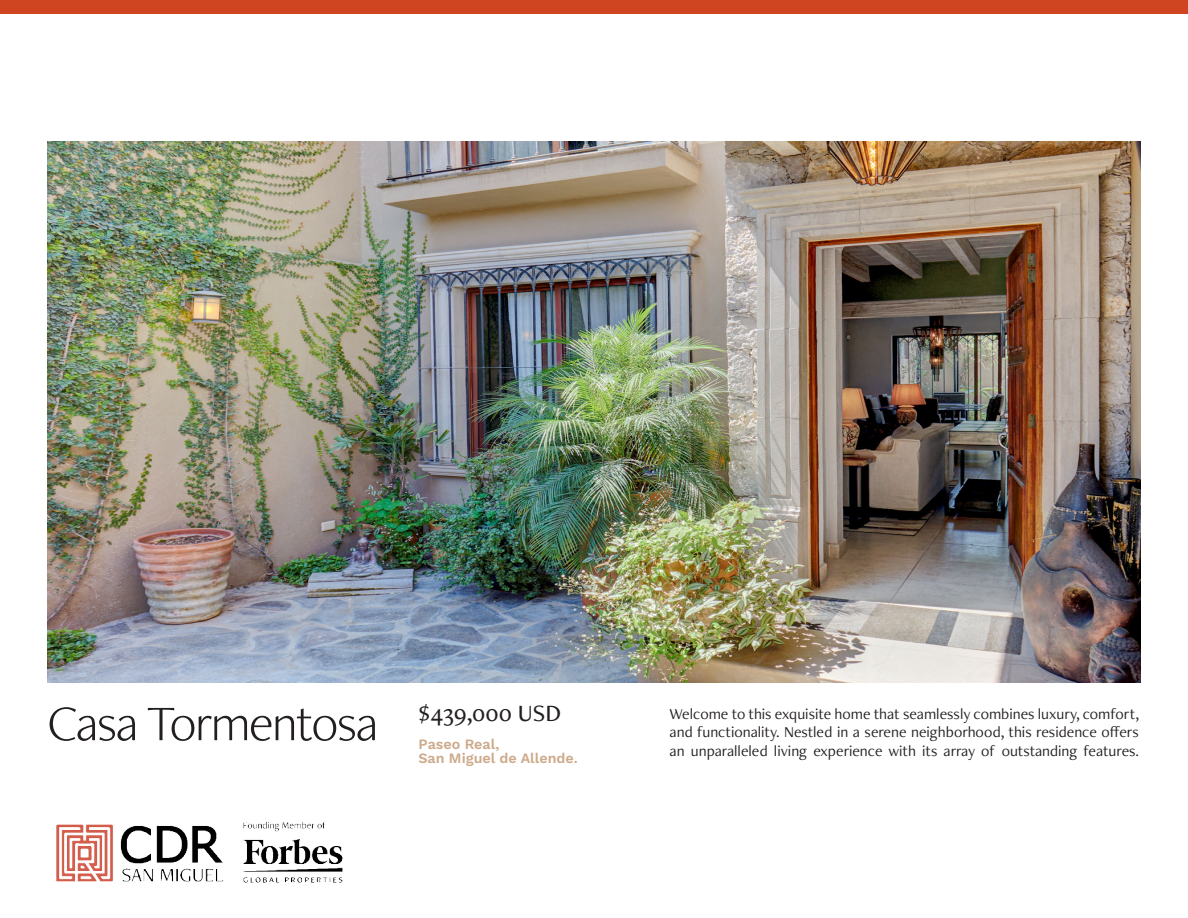
<style>
.page{position:relative;width:1188px;height:918px;background:#fff}
.page>*{position:absolute;margin:0;border:0;box-sizing:border-box;transform-origin:0 0}
.t1{font:300 51.6px "Freight Neo Pro";letter-spacing:-.03em;color:#231f20}
.t2{font:15.75px/18.9px "Freight Neo Pro";color:#231f20;text-align:justify}
.t3{font:600 14.25px/13.5px "Work Sans";color:#cdaa8b}
</style>
<div class="page">
<img style="left:47px;top:141px;width:1094px;height:542px">
<div style="left:0;top:0;width:1188px;height:13px;background:#cf4521"></div>
<img style="left:56px;top:821px;width:287px;height:62px">
<h1 class="t1" style="left:47px;top:692px;width:515px">Casa Tormentosa <sup>$439,000</sup> <sup>USD</sup></h1>
<p class="t3" style="left:418px;top:739px;width:161px">Paseo Real,<br>San Miguel de Allende.</p>
<p class="t2" style="left:670px;top:706px;width:471px">Welcome to this exquisite home that seamlessly combines luxury, comfort, and functionality. Nestled in a serene neighborhood, this residence offers an unparalleled living experience with its array of outstanding features.</p>
</div>
